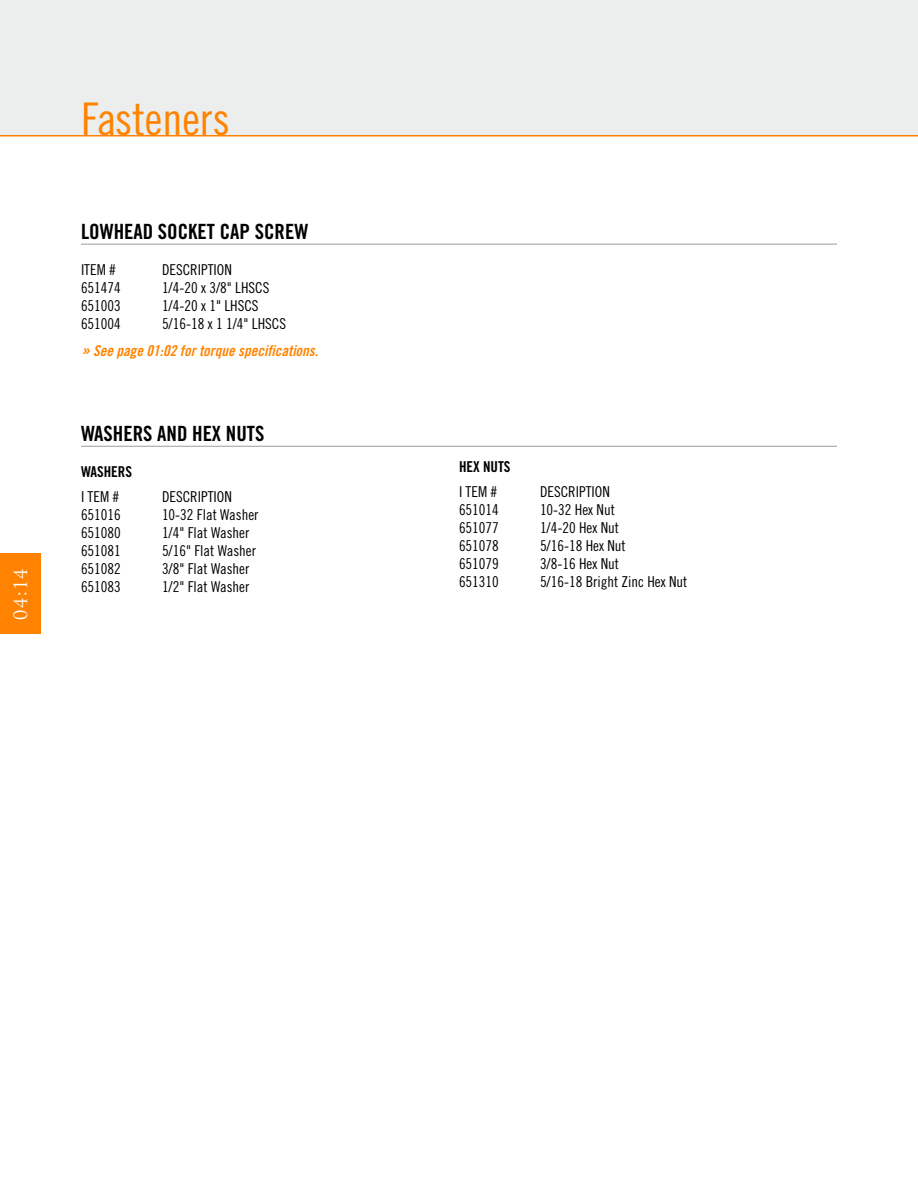
<style>
.page{position:relative;width:918px;height:1188px;background:#fff}
.page>*{position:absolute;margin:0;border:0;box-sizing:border-box;transform-origin:0 0}
.t1{font:45px "Trade Gothic Cond Eighteen";color:#ff8300}
.t2{font:21px "Trade Gothic Bold Cond Twenty";color:#000}
.t3{font:18px "Trajan Pro";color:#fff}
.t4{font:15px "Trade Gothic Cond Eighteen";color:#000}
.t5{font:15px "Trade Gothic Bold Cond Twenty Obl";color:#ff8300}
.t6{font:15px "Trade Gothic Bold Cond Twenty";color:#000}
.s1{font-size:18px}
</style>
<div class="page">
<div style="left:0;top:0;width:918px;height:135px;background:#eceded"></div>
<hr style="left:0;top:135px;width:918px;height:1px;background:#ff8300">
<div style="left:0;top:554px;width:40px;height:80px;background:#ff8300"></div>
<hr style="left:81px;top:244px;width:756px;height:1px;background:#9c9e9f">
<hr style="left:81px;top:446px;width:756px;height:1px;background:#9c9e9f">
<p class="t3" style="left:9px;top:620px;width:53px;rotate:-90deg">04:14</p>
<h1 class="t1" style="left:81px;top:92px;width:150px">Fasteners</h1>
<h2 class="t2" style="left:81px;top:219px;width:229px">LOWHEAD SOCKET CAP SCREW</h2>
<p class="t4" style="left:81px;top:261px;width:36px">ITEM #</p>
<p class="t4" style="left:162px;top:261px;width:71px">DESCRIPTION</p>
<p class="t4" style="left:81px;top:279px;width:41px">651474</p>
<p class="t4" style="left:162px;top:279px;width:109px">1/4-20 x 3/8" LHSCS</p>
<p class="t4" style="left:81px;top:297px;width:41px">651003</p>
<p class="t4" style="left:162px;top:297px;width:98px">1/4-20 x 1" LHSCS</p>
<p class="t4" style="left:81px;top:315px;width:41px">651004</p>
<p class="t4" style="left:162px;top:315px;width:126px">5/16-18 x 1 1/4" LHSCS</p>
<p class="t5" style="left:81px;top:342px;width:239px"><span class="s1">»</span> See page 01:02 for torque specifications.</p>
<h2 class="t2" style="left:81px;top:421px;width:185px">WASHERS AND HEX NUTS</h2>
<p class="t6" style="left:81px;top:463px;width:53px">WASHERS</p>
<p class="t4" style="left:81px;top:488px;width:40px">I TEM #</p>
<p class="t4" style="left:162px;top:488px;width:71px">DESCRIPTION</p>
<p class="t4" style="left:81px;top:506px;width:41px">651016</p>
<p class="t4" style="left:162px;top:506px;width:98px">10-32 Flat Washer</p>
<p class="t4" style="left:81px;top:524px;width:41px">651080</p>
<p class="t4" style="left:162px;top:524px;width:89px">1/4" Flat Washer</p>
<p class="t4" style="left:81px;top:542px;width:41px">651081</p>
<p class="t4" style="left:162px;top:542px;width:95px">5/16" Flat Washer</p>
<p class="t4" style="left:81px;top:560px;width:41px">651082</p>
<p class="t4" style="left:162px;top:560px;width:89px">3/8" Flat Washer</p>
<p class="t4" style="left:81px;top:578px;width:41px">651083</p>
<p class="t4" style="left:162px;top:578px;width:89px">1/2" Flat Washer</p>
<p class="t6" style="left:459px;top:457px;width:53px">HEX NUTS</p>
<p class="t4" style="left:459px;top:482px;width:40px">I TEM #</p>
<p class="t4" style="left:540px;top:482px;width:71px">DESCRIPTION</p>
<p class="t4" style="left:459px;top:500px;width:41px">651014</p>
<p class="t4" style="left:540px;top:500px;width:76px">10-32 Hex Nut</p>
<p class="t4" style="left:459px;top:518px;width:41px">651077</p>
<p class="t4" style="left:540px;top:518px;width:81px">1/4-20 Hex Nut</p>
<p class="t4" style="left:459px;top:536px;width:41px">651078</p>
<p class="t4" style="left:540px;top:536px;width:87px">5/16-18 Hex Nut</p>
<p class="t4" style="left:459px;top:554px;width:41px">651079</p>
<p class="t4" style="left:540px;top:554px;width:81px">3/8-16 Hex Nut</p>
<p class="t4" style="left:459px;top:572px;width:41px">651310</p>
<p class="t4" style="left:540px;top:572px;width:149px">5/16-18 Bright Zinc Hex Nut</p>
</div>
